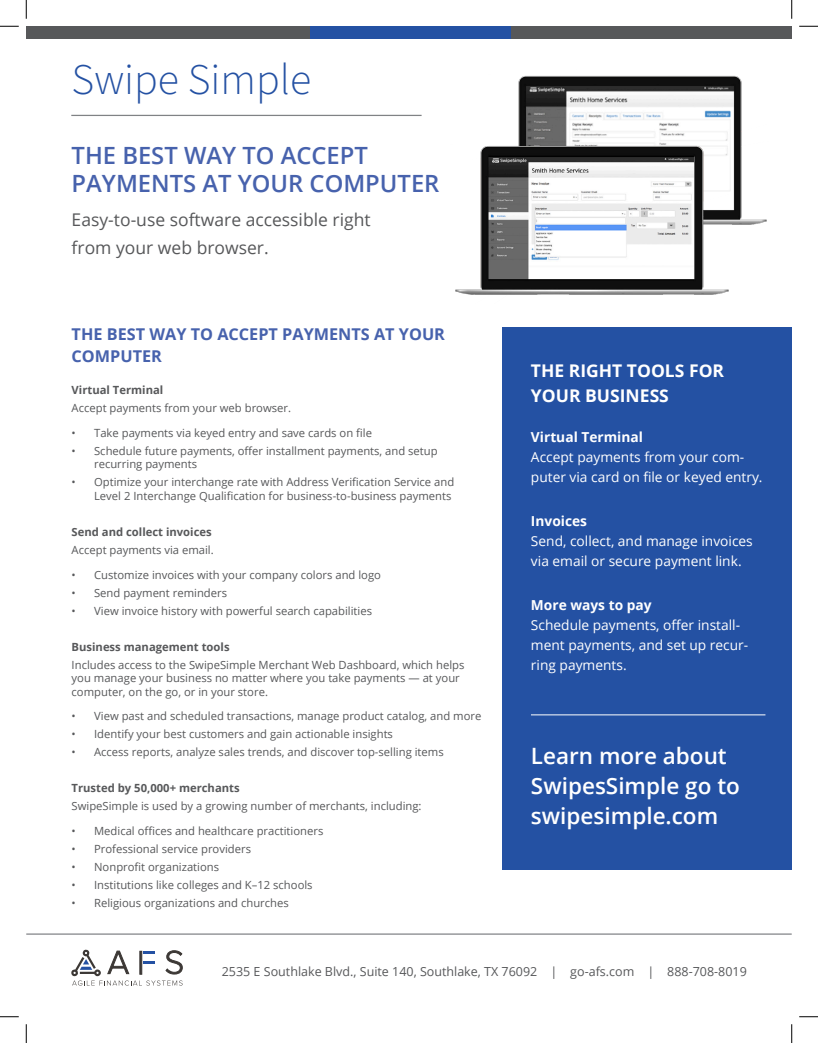
<style>
.page{position:relative;width:818px;height:1043px;background:#fff}
.page>*{position:absolute;margin:0;border:0;box-sizing:border-box;transform-origin:0 0}
.t1{font:300 43.75px "Source Sans Pro";color:#2451a3}
.t2{font:600 23.75px/28.5px "Open Sans";color:#4762ad}
.t3{font:600 22.5px/30px "Open Sans";color:#fff}
.t4{font:17.5px/27.5px "Open Sans";color:#57585a}
.t5{font:700 17.5px/25px "Open Sans";color:#fff}
.t6{font:700 16.25px/22.5px "Open Sans";color:#4762ad}
.t7{font:13.75px/20px "Open Sans";color:#fff}
.t8{font:12.5px "Open Sans";color:#57585a}
.t9{font:11.25px/13.5px "Open Sans";color:#57585a}
.t10{font:700 11.25px "Open Sans";color:#57585a}
.s1{font-weight:700}
</style>
<div class="page">
<img style="left:518px;top:75px;width:249px;height:150px">
<div style="left:502px;top:327px;width:289px;height:542px;background:#2451a3"></div>
<img style="left:455px;top:138px;width:276px;height:157px">
<svg style="left:71px;top:949px;width:112px;height:36px"></svg>
<hr style="left:71px;top:115px;width:350px;height:1px;background:#808285">
<div style="left:26px;top:26px;width:765px;height:13px;background:#57585a"></div>
<div style="left:310px;top:26px;width:200px;height:13px;background:#2451a3"></div>
<hr style="left:26px;top:933px;width:765px;height:1px;background:#63656a">
<hr style="left:531px;top:714px;width:234px;height:1px;background:#fff">
<svg style="left:0;top:25px;width:19px;height:2px"></svg>
<svg style="left:799px;top:25px;width:19px;height:2px"></svg>
<svg style="left:0;top:1016px;width:19px;height:1px"></svg>
<svg style="left:799px;top:1016px;width:19px;height:1px"></svg>
<svg style="left:25px;top:0;width:2px;height:19px"></svg>
<svg style="left:25px;top:1024px;width:2px;height:18px"></svg>
<svg style="left:791px;top:0;width:1px;height:19px"></svg>
<svg style="left:791px;top:1024px;width:1px;height:18px"></svg>
<h1 class="t1" style="left:72px;top:50px;width:241px">Swipe Simple</h1>
<h1 class="t2" style="left:72px;top:140px;width:369px">THE BEST WAY TO ACCEPT<br>PAYMENTS AT YOUR COMPUTER</h1>
<p class="t4" style="left:72px;top:205px;width:300px">Easy-to-use software accessible right from your web browser.</p>
<p class="t6" style="left:72px;top:322px;width:375px">THE BEST WAY TO ACCEPT PAYMENTS AT YOUR<br>COMPUTER</p>
<p class="t10" style="left:72px;top:382px;width:93px">Virtual Terminal</p>
<p class="t9" style="left:72px;top:401px;width:221px">Accept payments from your web browser.</p>
<p class="t9" style="left:72px;top:425px;width:302px">• Take payments via keyed entry and save cards on file</p>
<p class="t9" style="left:94px;top:443px;width:345px;text-indent:-22px">• Schedule future payments, offer installment payments, and setup recurring payments</p>
<p class="t9" style="left:72px;top:475px;width:384px;text-align:right">• Optimize your interchange rate with Address Verification Service and<br>Level 2 Interchange Qualification for business-to-business payments</p>
<p class="t10" style="left:72px;top:523px;width:142px">Send and collect invoices</p>
<p class="t9" style="left:72px;top:542px;width:144px">Accept payments via email.</p>
<p class="t9" style="left:72px;top:567px;width:311px">• Customize invoices with your company colors and logo</p>
<p class="t9" style="left:72px;top:585px;width:157px">• Send payment reminders</p>
<p class="t9" style="left:72px;top:603px;width:302px">• View invoice history with powerful search capabilities</p>
<p class="t10" style="left:72px;top:638px;width:159px">Business management tools</p>
<p class="t9" style="left:72px;top:657px;width:394px">Includes access to the SwipeSimple Merchant Web Dashboard, which helps you manage your business no matter where you take payments — at your computer, on the go, or in your store.</p>
<p class="t9" style="left:72px;top:709px;width:411px">• View past and scheduled transactions, manage product catalog, and more</p>
<p class="t9" style="left:72px;top:727px;width:323px">• Identify your best customers and gain actionable insights</p>
<p class="t9" style="left:72px;top:745px;width:373px">• Access reports, analyze sales trends, and discover top-selling items</p>
<p class="t10" style="left:72px;top:780px;width:169px">Trusted by 50,000+ merchants</p>
<p class="t9" style="left:72px;top:799px;width:351px">SwipeSimple is used by a growing number of merchants, including:</p>
<p class="t9" style="left:72px;top:824px;width:253px">• Medical offices and healthcare practitioners</p>
<p class="t9" style="left:72px;top:842px;width:181px">• Professional service providers</p>
<p class="t9" style="left:72px;top:860px;width:149px">• Nonprofit organizations</p>
<p class="t9" style="left:72px;top:878px;width:242px">• Institutions like colleges and K–12 schools</p>
<p class="t9" style="left:72px;top:896px;width:219px">• Religious organizations and churches</p>
<h1 class="t5" style="left:531px;top:358px;width:195px">THE RIGHT TOOLS FOR<br>YOUR BUSINESS</h1>
<h1 class="t7" style="left:531px;top:426px;width:233px"><span class="s1">Virtual Terminal<br></span>Accept payments from your com&shy;puter via card on file or keyed entry.</h1>
<h1 class="t7" style="left:531px;top:510px;width:223px"><span class="s1">Invoices<br></span>Send, collect, and manage invoices via email or secure payment link.</h1>
<h1 class="t7" style="left:531px;top:595px;width:219px"><span class="s1">More ways to pay<br></span>Schedule payments, offer install&shy;ment payments, and set up recur&shy;ring payments.</h1>
<p class="t3" style="left:531px;top:740px;width:210px">Learn more about<br>SwipesSimple go to swipesimple.com</p>
<p class="t8" style="left:222px;top:962px;width:526px">2535 E Southlake Blvd., Suite 140, Southlake, TX 76092 | go-afs.com | 888-708-8019</p>
</div>
